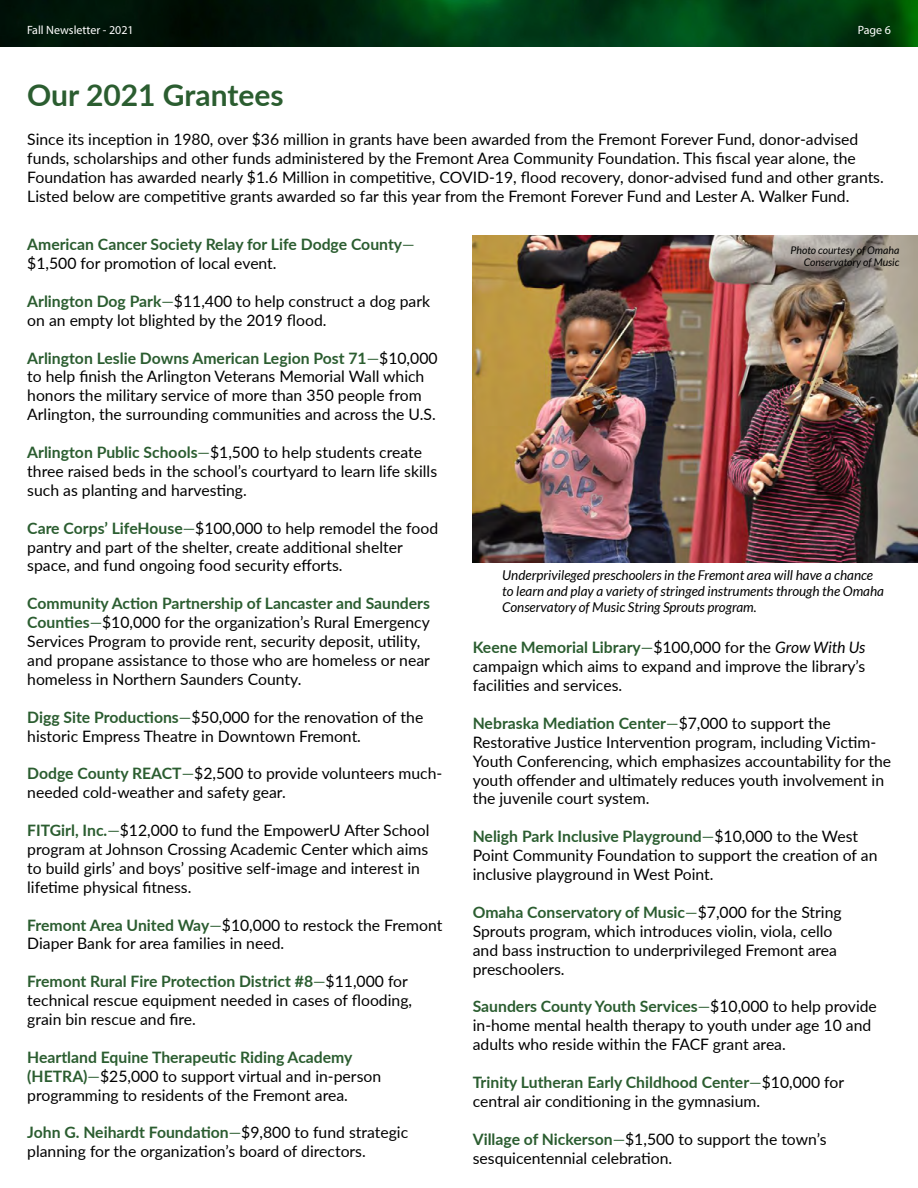
<style>
.page{position:relative;width:918px;height:1188px;background:#fff}
.page>*{position:absolute;margin:0;border:0;box-sizing:border-box;transform-origin:0 0}
.t1{font:700 30px "Lato";color:#2b5d30}
.t2{font:15.75px/18.9px "Lato";color:#000}
.t3{font:700 15.75px/18.9px "Lato";color:#2b5d30}
.t4{font:italic 13.5px/16.2px "Lato";color:#000}
.t5{font:12px "Myriad Pro";color:#fff}
.t6{font:italic 10.5px/12.6px "Lato";color:#000;text-align:right}
.s1{font-weight:400}
.s2{font-weight:400;color:#000}
.s3{font-weight:700;color:#2b5d30}
.s4{color:#2b5d30}
.s5{font-style:italic}
</style>
<div class="page">
<img style="left:473px;top:236px;width:445px;height:326px">
<img style="left:0;top:0;width:918px;height:46px">
<p class="t5" style="left:27px;top:23px;width:108px">Fall Newsletter - 2021</p>
<p class="t5" style="left:858px;top:23px;width:35px">Page 6</p>
<h1 class="t1" style="left:27px;top:73px;width:258px">Our 2021 Grantees</h1>
<p class="t2" style="left:27px;top:129px;width:858px">Since its inception in 1980, over $36 million in grants have been awarded from the Fremont Forever Fund, donor-advised funds, scholarships and other funds administered by the Fremont Area Community Foundation. This fiscal year alone, the Foundation has awarded nearly $1.6 Million in competitive, COVID-19, flood recovery, donor-advised fund and other grants.<br>Listed below are competitive grants awarded so far this year from the Fremont Forever Fund and Lester A. Walker Fund.</p>
<p class="t3" style="left:27px;top:234px;width:389px">American Cancer Society Relay for Life Dodge County<span class="s1">— </span><span class="s2">$1,500 for promotion of local event.</span></p>
<p class="t2" style="left:27px;top:291px;width:404px"><span class="s3">Arlington Dog Park</span><span class="s4">—</span>$11,400 to help construct a dog park on an empty lot blighted by the 2019 flood.</p>
<p class="t2" style="left:27px;top:348px;width:412px"><span class="s3">Arlington Leslie Downs American Legion Post 71</span><span class="s4">—</span>$10,000 to help finish the Arlington Veterans Memorial Wall which honors the military service of more than 350 people from Arlington, the surrounding communities and across the U.S.</p>
<p class="t2" style="left:27px;top:442px;width:411px"><span class="s3">Arlington Public Schools</span><span class="s4">—</span>$1,500 to help students create three raised beds in the school’s courtyard to learn life skills such as planting and harvesting.</p>
<p class="t2" style="left:27px;top:518px;width:412px"><span class="s3">Care Corps’ LifeHouse</span><span class="s4">—</span>$100,000 to help remodel the food pantry and part of the shelter, create additional shelter space, and fund ongoing food security efforts.</p>
<p class="t2" style="left:27px;top:593px;width:404px"><span class="s3">Community Action Partnership of Lancaster and Saunders Counties</span><span class="s4">—</span>$10,000 for the organization’s Rural Emergency Services Program to provide rent, security deposit, utility, and propane assistance to those who are homeless or near homeless in Northern Saunders County.</p>
<p class="t2" style="left:27px;top:707px;width:398px"><span class="s3">Digg Site Productions</span><span class="s4">—</span>$50,000 for the renovation of the historic Empress Theatre in Downtown Fremont.</p>
<p class="t2" style="left:27px;top:764px;width:417px"><span class="s3">Dodge County REACT</span><span class="s4">—</span>$2,500 to provide volunteers much&shy;needed cold-weather and safety gear.</p>
<p class="t2" style="left:27px;top:820px;width:404px"><span class="s3">FITGirl, Inc.</span><span class="s4">—</span>$12,000 to fund the EmpowerU After School program at Johnson Crossing Academic Center which aims to build girls’ and boys’ positive self-image and interest in lifetime physical fitness.</p>
<p class="t2" style="left:27px;top:915px;width:417px"><span class="s3">Fremont Area United Way</span><span class="s4">—</span>$10,000 to restock the Fremont<br>Diaper Bank for area families in need.</p>
<p class="t2" style="left:27px;top:971px;width:386px"><span class="s3">Fremont Rural Fire Protection District #8</span><span class="s4">—</span>$11,000 for technical rescue equipment needed in cases of flooding, grain bin rescue and fire.</p>
<p class="t2" style="left:27px;top:1047px;width:355px"><span class="s3">Heartland Equine Therapeutic Riding Academy (HETRA)</span><span class="s4">—</span>$25,000 to support virtual and in-person programming to residents of the Fremont area.</p>
<p class="t2" style="left:27px;top:1123px;width:383px"><span class="s3">John G. Neihardt Foundation</span><span class="s4">—</span>$9,800 to fund strategic planning for the organization’s board of directors.</p>
<p class="t6" style="left:791px;top:244px;width:110px">Photo courtesy of Omaha<br>Conservatory of Music</p>
<p class="t4" style="left:502px;top:567px;width:383px">Underprivileged preschoolers in the Fremont area will have a chance to learn and play a variety of stringed instruments through the Omaha<br>Conservatory of Music String Sprouts program.</p>
<p class="t2" style="left:473px;top:637px;width:394px;text-align:justify"><span class="s3">Keene Memorial Library</span><span class="s4">—</span>$100,000 for the <span class="s5">Grow With Us </span>campaign which aims to expand and improve the library’s facilities and services.</p>
<p class="t2" style="left:473px;top:713px;width:420px"><span class="s3">Nebraska Mediation Center</span><span class="s4">—</span>$7,000 to support the Restorative Justice Intervention program, including Victim-Youth Conferencing, which emphasizes accountability for the youth offender and ultimately reduces youth involvement in the juvenile court system.</p>
<p class="t2" style="left:473px;top:826px;width:406px"><span class="s3">Neligh Park Inclusive Playground</span><span class="s4">—</span>$10,000 to the West<br>Point Community Foundation to support the creation of an inclusive playground in West Point.</p>
<p class="t2" style="left:473px;top:902px;width:370px"><span class="s3">Omaha Conservatory of Music</span><span class="s4">—</span>$7,000 for the String Sprouts program, which introduces violin, viola, cello and bass instruction to underprivileged Fremont area preschoolers.</p>
<p class="t2" style="left:473px;top:997px;width:406px"><span class="s3">Saunders County Youth Services</span><span class="s4">—</span>$10,000 to help provide in-home mental health therapy to youth under age 10 and adults who reside within the FACF grant area.</p>
<p class="t2" style="left:473px;top:1072px;width:373px"><span class="s3">Trinity Lutheran Early Childhood Center</span><span class="s4">—</span>$10,000 for central air conditioning in the gymnasium.</p>
<p class="t2" style="left:473px;top:1129px;width:355px"><span class="s3">Village of Nickerson</span><span class="s4">—</span>$1,500 to support the town’s sesquicentennial celebration.</p>
</div>
